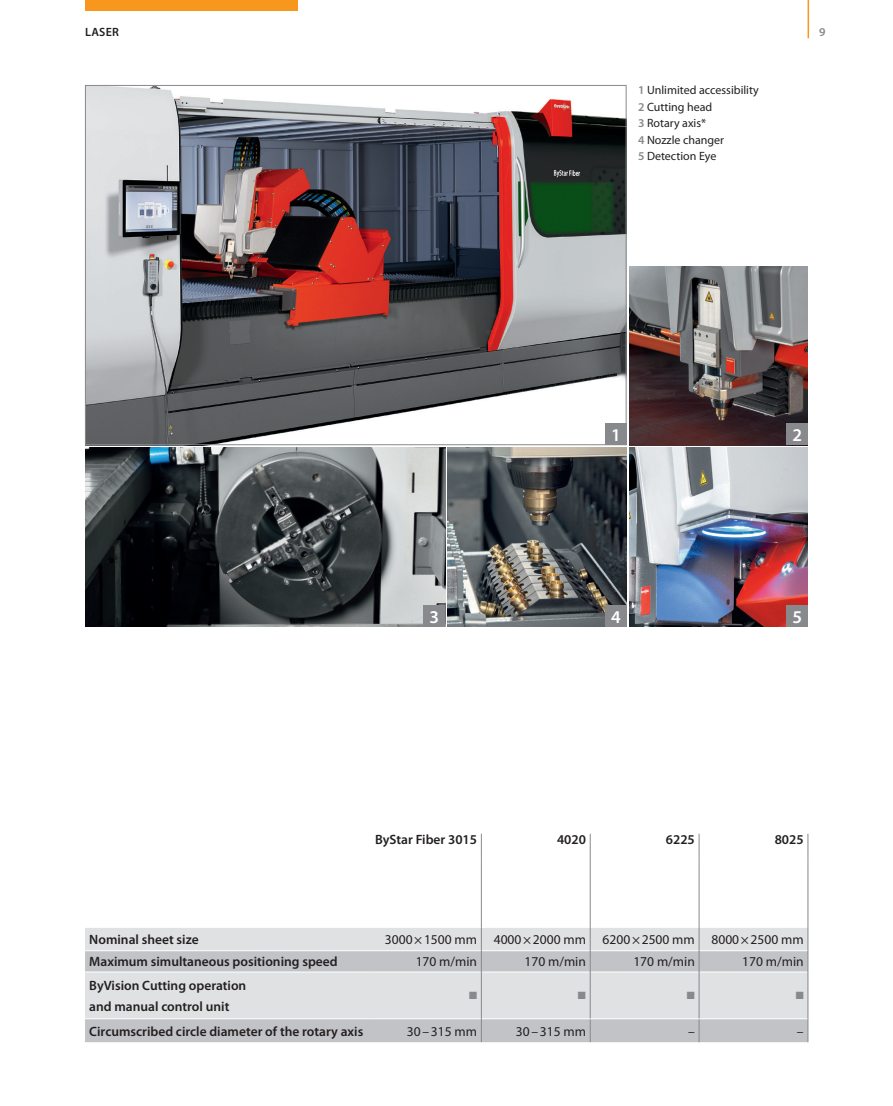
<style>
.page{position:relative;width:893px;height:1106px;background:#fff}
.page>*{position:absolute;margin:0;border:0;box-sizing:border-box;transform-origin:0 0}
.t1{font:600 18px "Myriad Pro";color:#fff}
.t2{font:600 13.5px/21px "Myriad Pro";color:#231f20}
.t3{font:13.5px "Myriad Pro";color:#231f20}
.t4{font:12px/16.5px "Myriad Pro";color:#231f20}
.t5{font:600 12px "Myriad Pro";letter-spacing:.02em;color:#231f20}
.t6{font:600 12px "Myriad Pro";color:#87898c}
.t7{font:10.5px "Zapf Dingbats ITC";color:#87898c}
.s1{font-weight:600;color:#87898c}
</style>
<div class="page">
<hr style="left:807px;top:0;width:2px;height:38px;background:#f7971d">
<div style="left:85px;top:0;width:213px;height:11px;background:#f7971d"></div>
<img style="left:85px;top:448px;width:360px;height:178px">
<img style="left:87px;top:87px;width:537px;height:356px">
<img style="left:448px;top:448px;width:178px;height:178px">
<div style="left:605px;top:605px;width:21px;height:21px;background:#87898c"></div>
<div style="left:424px;top:605px;width:21px;height:21px;background:#87898c"></div>
<div style="left:605px;top:424px;width:21px;height:21px;background:#87898c"></div>
<img style="left:629px;top:266px;width:179px;height:179px">
<img style="left:629px;top:448px;width:179px;height:178px">
<div style="left:787px;top:605px;width:21px;height:21px;background:#87898c"></div>
<div style="left:787px;top:424px;width:21px;height:21px;background:#87898c"></div>
<div style="left:85px;top:928px;width:722px;height:22px;background:#e0e1e3"></div>
<svg style="left:85px;top:951px;width:722px;height:91px;fill:#e0e1e3"></svg>
<hr style="left:85px;top:971px;width:286px;height:1px;background:#fff">
<hr style="left:371px;top:971px;width:110px;height:1px;background:#fff">
<hr style="left:482px;top:971px;width:108px;height:1px;background:#fff">
<hr style="left:591px;top:971px;width:108px;height:1px;background:#fff">
<hr style="left:699px;top:971px;width:108px;height:1px;background:#fff">
<svg style="left:481px;top:833px;width:1px;height:24px"></svg>
<hr style="left:481px;top:857px;width:1px;height:70px;background:#87898c">
<svg style="left:481px;top:927px;width:1px;height:45px"></svg>
<svg style="left:590px;top:833px;width:1px;height:24px"></svg>
<svg style="left:699px;top:833px;width:1px;height:24px"></svg>
<svg style="left:807px;top:833px;width:1px;height:24px"></svg>
<hr style="left:590px;top:857px;width:1px;height:70px;background:#87898c">
<hr style="left:699px;top:857px;width:1px;height:70px;background:#87898c">
<hr style="left:807px;top:857px;width:1px;height:70px;background:#87898c">
<svg style="left:590px;top:927px;width:1px;height:45px"></svg>
<svg style="left:699px;top:927px;width:1px;height:45px"></svg>
<svg style="left:807px;top:927px;width:1px;height:45px"></svg>
<svg style="left:590px;top:1019px;width:1px;height:23px"></svg>
<svg style="left:699px;top:1019px;width:1px;height:23px"></svg>
<svg style="left:807px;top:1018px;width:1px;height:24px"></svg>
<hr style="left:482px;top:1018px;width:108px;height:1px;background:#fff">
<hr style="left:590px;top:1018px;width:109px;height:1px;background:#fff">
<hr style="left:699px;top:1018px;width:108px;height:1px;background:#fff">
<hr style="left:371px;top:1018px;width:110px;height:1px;background:#fff">
<hr style="left:85px;top:1018px;width:286px;height:1px;background:#fff">
<hr style="left:590px;top:972px;width:1px;height:46px;background:#87898c">
<hr style="left:699px;top:972px;width:1px;height:46px;background:#87898c">
<hr style="left:807px;top:972px;width:1px;height:46px;background:#87898c">
<hr style="left:481px;top:972px;width:1px;height:46px;background:#87898c">
<svg style="left:481px;top:1018px;width:1px;height:24px"></svg>
<p class="t5" style="left:85px;top:24px;width:35px">LASER</p>
<p class="t4" style="left:638px;top:82px;width:122px"><span class="s1">1</span> Unlimited accessibility<br><span class="s1">2</span> Cutting head<br><span class="s1">3</span> Rotary axis*<br><span class="s1">4</span> Nozzle changer<br><span class="s1">5</span> Detection Eye</p>
<p class="t6" style="left:819px;top:24px;width:8px">9</p>
<h1 class="t1" style="left:611px;top:424px;width:11px">1</h1>
<h1 class="t1" style="left:430px;top:605px;width:11px">3</h1>
<h1 class="t1" style="left:611px;top:605px;width:11px">4</h1>
<h1 class="t1" style="left:792px;top:424px;width:11px">2</h1>
<h1 class="t1" style="left:792px;top:605px;width:11px">5</h1>
<p class="t2" style="left:375px;top:828px;width:104px">ByStar Fiber 3015</p>
<p class="t2" style="left:557px;top:828px;width:30px">4020</p>
<p class="t2" style="left:666px;top:828px;width:30px">6225</p>
<p class="t2" style="left:775px;top:828px;width:30px">8025</p>
<p class="t2" style="left:89px;top:928px;width:111px">Nominal sheet size</p>
<p class="t3" style="left:385px;top:931px;width:420px">3000×1500 mm 4000×2000 mm 6200×2500 mm 8000×2500 mm</p>
<p class="t2" style="left:89px;top:951px;width:250px">Maximum simultaneous positioning speed</p>
<p class="t3" style="left:416px;top:953px;width:63px">170 m/min</p>
<p class="t3" style="left:524px;top:953px;width:63px">170 m/min</p>
<p class="t3" style="left:633px;top:953px;width:63px">170 m/min</p>
<p class="t3" style="left:742px;top:953px;width:63px">170 m/min</p>
<p class="t2" style="left:89px;top:974px;width:159px">ByVision Cutting operation and manual control unit</p>
<p class="t7" style="left:469px;top:990px;width:9px">■</p>
<p class="t7" style="left:578px;top:990px;width:9px">■</p>
<p class="t7" style="left:687px;top:990px;width:9px">■</p>
<p class="t7" style="left:796px;top:990px;width:9px">■</p>
<p class="t2" style="left:89px;top:1020px;width:276px">Circumscribed circle diameter of the rotary axis</p>
<p class="t3" style="left:407px;top:1022px;width:72px">30–315 mm</p>
<p class="t3" style="left:516px;top:1022px;width:72px">30–315 mm</p>
<p class="t3" style="left:688px;top:1022px;width:8px">–</p>
<p class="t3" style="left:797px;top:1022px;width:8px">–</p>
</div>
